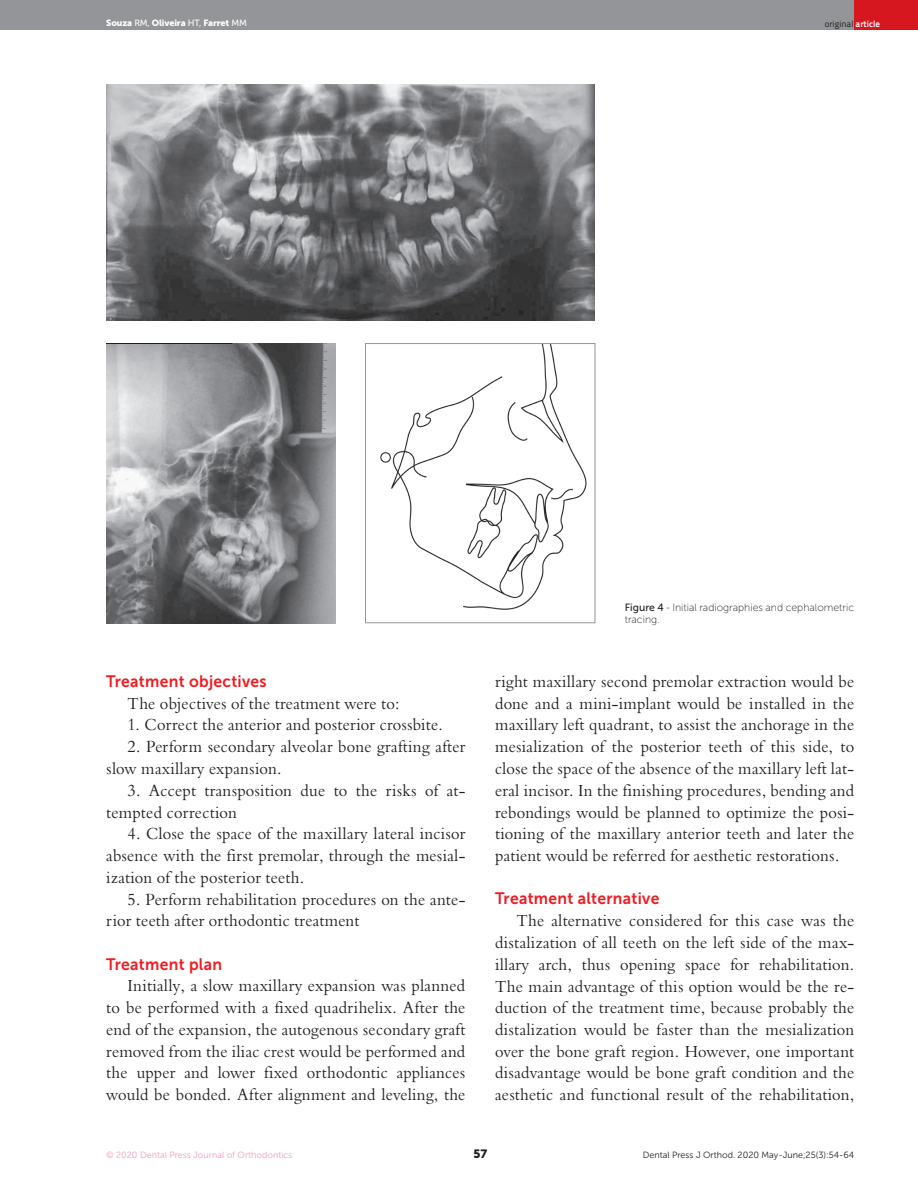
<style>
.page{position:relative;width:918px;height:1188px;background:#fff}
.page>*{position:absolute;margin:0;border:0;box-sizing:border-box;transform-origin:0 0}
.t1{font:16.5px/21.8px "Bergamo Std";letter-spacing:.02em;color:#231f20;text-align:justify;scale:.95 1}
.t2{font:16.5px "Museo Sans 700";letter-spacing:.02em;color:#ee1d23;scale:.95 1}
.t3{font:12px "Museo Sans 900";color:#231f20}
.t4{font:10.5px/12.6px "Museo Sans 100";color:#231f20}
.t5{font:9px "Museo Sans 300";color:#231f20}
.t6{font:9px "Museo Sans 300";color:#f499c2}
.t7{font:9px "Museo Sans 900";letter-spacing:-.015em;color:#fff}
.t8{font:9px "Titillium Text 22 L";color:#231f20}
.s1{font-family:"Museo Sans 500"}
.s2{font-weight:700;color:#fff}
</style>
<div class="page">
<div style="left:0;top:0;width:918px;height:30px;background:#939598"></div>
<div style="left:854px;top:0;width:64px;height:30px;background:#d7171f"></div>
<img style="left:106px;top:85px;width:489px;height:235px">
<img style="left:106px;top:344px;width:230px;height:279px">
<img style="left:380px;top:345px;width:207px;height:265px">
<div style="left:365px;top:343px;width:230px;height:280px;border:1px solid #939598"></div>
<p class="t7" style="left:106px;top:18px;width:142px">Souza <span class="s1">RM,</span> Oliveira <span class="s1">HT,</span> Farret <span class="s1">MM</span></p>
<p class="t8" style="left:825px;top:17px;width:57px">original <span class="s2">article</span></p>
<p class="t2" style="left:106px;top:672px;width:170px">Treatment objectives</p>
<p class="t1" style="left:128px;top:692px;width:288px">The objectives of the treatment were to:</p>
<p class="t1" style="left:128px;top:714px;width:333px">1. Correct the anterior and posterior crossbite.</p>
<p class="t1" style="left:106px;top:736px;width:379px;text-indent:21px">2. Perform secondary alveolar bone grafting after slow maxillary expansion.</p>
<p class="t1" style="left:106px;top:779px;width:379px;text-indent:21px">3. Accept transposition due to the risks of at&shy;tempted correction</p>
<p class="t1" style="left:106px;top:823px;width:380px;text-indent:21px">4. Close the space of the maxillary lateral incisor absence with the first premolar, through the mesial&shy;ization of the posterior teeth.</p>
<p class="t1" style="left:106px;top:888px;width:379px;text-indent:21px">5. Perform rehabilitation procedures on the ante&shy;rior teeth after orthodontic treatment</p>
<p class="t2" style="left:106px;top:955px;width:123px">Treatment plan</p>
<p class="t1" style="left:106px;top:975px;width:380px;text-indent:21px">Initially, a slow maxillary expansion was planned to be performed with a fixed quadrihelix. After the end of the expansion, the autogenous secondary graft removed from the iliac crest would be performed and the upper and lower fixed orthodontic appliances would be bonded. After alignment and leveling, the</p>
<p class="t4" style="left:625px;top:601px;width:231px"><span class="s1">Figure 4</span> - Initial radiographies and cephalometric tracing.</p>
<p class="t1" style="left:495px;top:671px;width:380px">right maxillary second premolar extraction would be done and a mini-implant would be installed in the maxillary left quadrant, to assist the anchorage in the mesialization of the posterior teeth of this side, to close the space of the absence of the maxillary left lat&shy;eral incisor. In the finishing procedures, bending and rebondings would be planned to optimize the posi&shy;tioning of the maxillary anterior teeth and later the patient would be referred for aesthetic restorations.</p>
<p class="t2" style="left:495px;top:890px;width:174px">Treatment alternative</p>
<p class="t1" style="left:495px;top:910px;width:379px;text-indent:21px">The alternative considered for this case was the distalization of all teeth on the left side of the max&shy;illary arch, thus opening space for rehabilitation.<br>The main advantage of this option would be the re&shy;duction of the treatment time, because probably the distalization would be faster than the mesialization over the bone graft region. However, one important disadvantage would be bone graft condition and the aesthetic and functional result of the rehabilitation,</p>
<p class="t6" style="left:106px;top:1150px;width:188px">© 2020 Dental Press Journal of Orthodontics</p>
<p class="t3" style="left:473px;top:1147px;width:15px">57</p>
<p class="t5" style="left:643px;top:1150px;width:213px">Dental Press J Orthod. 2020 May-June;25(3):54-64</p>
</div>
